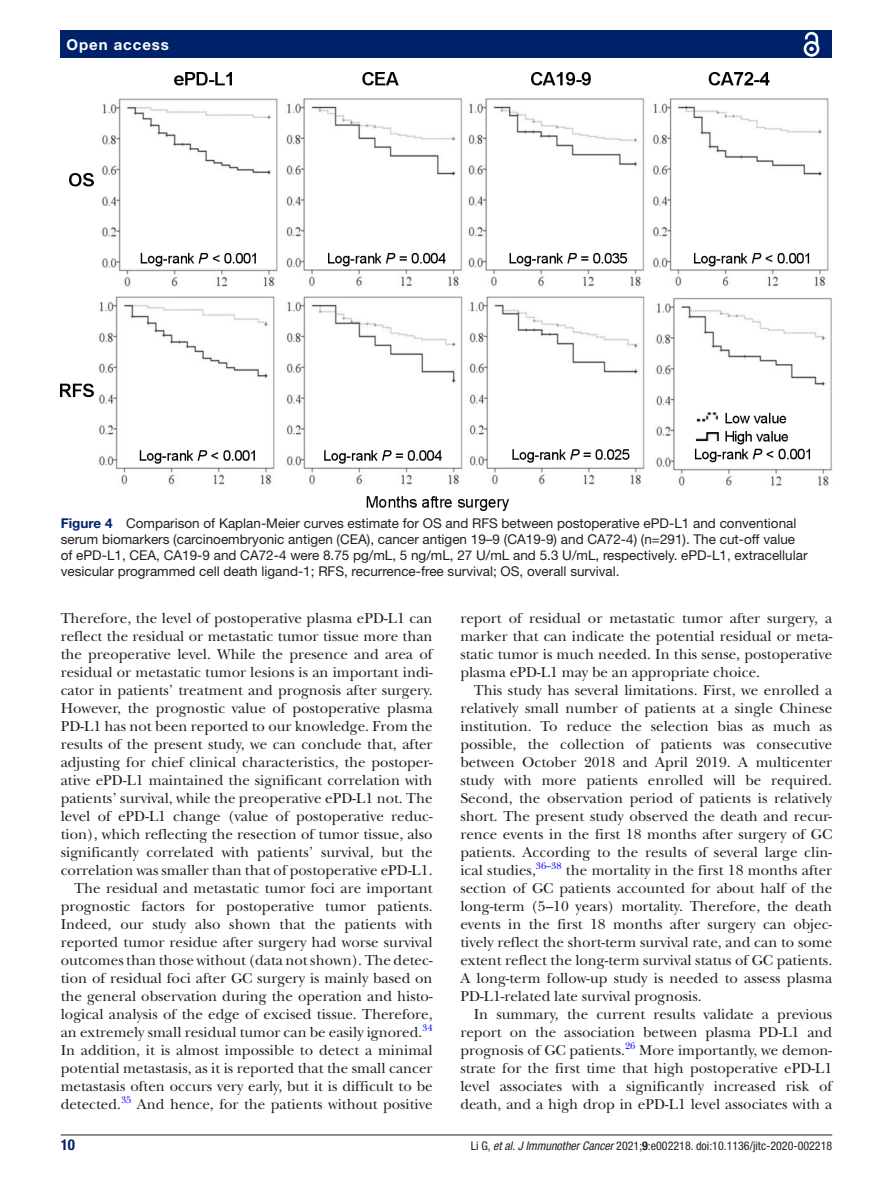
<style>
.page{position:relative;width:893px;height:1191px;background:#fff}
.page>*{position:absolute;margin:0;border:0;box-sizing:border-box;transform-origin:0 0}
.t1{font:15px/18px "New Baskerville";color:#231f20;text-align:justify}
.t2{font:700 15px "Helvetica Neue LT Std";letter-spacing:.065em;color:#fff}
.t3{font:700 condensed 15px "Helvetica Neue LT Std";color:#00226b}
.t4{font:13.5px/16.2px "Helvetica Neue LT Std";color:#231f20}
.t5{font:condensed 12px "Helvetica Neue LT Std";color:#231f20}
.t6{font:9.9px "New Baskerville";color:#00f}
.s1{font-weight:700;color:#00226b}
.s2{font-style:italic}
.s3{font-weight:700}
</style>
<div class="page">
<hr style="left:61px;top:1134px;width:771px;height:1px;background:#231f20">
<div style="left:61px;top:31px;width:771px;height:27px;background:#00226b"></div>
<svg style="left:803px;top:31px;width:17px;height:26px"></svg>
<img style="left:61px;top:73px;width:771px;height:437px">
<p class="t2" style="left:66px;top:35px;width:104px">Open access</p>
<p class="t4" style="left:61px;top:515px;width:748px"><span class="s1">Figure 4</span> Comparison of Kaplan-Meier curves estimate for OS and RFS between postoperative ePD-L1 and conventional serum biomarkers (carcinoembryonic antigen (CEA), cancer antigen 19–9 (CA19-9) and CA72-4) (n=291). The cut-off value of ePD-L1, CEA, CA19-9 and CA72-4 were 8.75 pg/mL, 5 ng/mL, 27 U/mL and 5.3 U/mL, respectively. ePD-L1, extracellular vesicular programmed cell death ligand-1; RFS, recurrence-free survival; OS, overall survival.</p>
<p class="t1" style="left:61px;top:609px;width:373px">Therefore, the level of postoperative plasma ePD-L1 can</p>
<p class="t1" style="left:61px;top:627px;width:373px">reflect the residual or metastatic tumor tissue more than</p>
<p class="t1" style="left:61px;top:645px;width:373px">the preoperative level. While the presence and area of</p>
<p class="t1" style="left:61px;top:663px;width:373px">residual or metastatic tumor lesions is an important indi-</p>
<p class="t1" style="left:61px;top:681px;width:373px">cator in patients’ treatment and prognosis after surgery.</p>
<p class="t1" style="left:61px;top:699px;width:373px">However, the prognostic value of postoperative plasma</p>
<p class="t1" style="left:61px;top:717px;width:373px">PD-L1 has not been reported to our knowledge. From the</p>
<p class="t1" style="left:61px;top:735px;width:373px">results of the present study, we can conclude that, after</p>
<p class="t1" style="left:61px;top:753px;width:373px">adjusting for chief clinical characteristics, the postoper-</p>
<p class="t1" style="left:61px;top:771px;width:373px">ative ePD-L1 maintained the significant correlation with</p>
<p class="t1" style="left:61px;top:789px;width:373px">patients’ survival, while the preoperative ePD-L1 not. The</p>
<p class="t1" style="left:61px;top:807px;width:373px">level of ePD-L1 change (value of postoperative reduc-</p>
<p class="t1" style="left:61px;top:825px;width:373px">tion), which reflecting the resection of tumor tissue, also</p>
<p class="t1" style="left:61px;top:843px;width:373px">significantly correlated with patients’ survival, but the</p>
<p class="t1" style="left:61px;top:861px;width:373px">correlation was smaller than that of postoperative ePD-L1.</p>
<p class="t1" style="left:74px;top:879px;width:360px">The residual and metastatic tumor foci are important</p>
<p class="t1" style="left:61px;top:897px;width:373px">prognostic factors for postoperative tumor patients.</p>
<p class="t1" style="left:61px;top:915px;width:373px">Indeed, our study also shown that the patients with</p>
<p class="t1" style="left:61px;top:933px;width:373px">reported tumor residue after surgery had worse survival</p>
<p class="t1" style="left:61px;top:951px;width:373px">outcomes than those without (data not shown). The detec-</p>
<p class="t1" style="left:61px;top:969px;width:373px">tion of residual foci after GC surgery is mainly based on</p>
<p class="t1" style="left:61px;top:987px;width:373px">the general observation during the operation and histo-</p>
<p class="t1" style="left:61px;top:1005px;width:373px">logical analysis of the edge of excised tissue. Therefore,</p>
<p class="t1" style="left:61px;top:1023px;width:363px">an extremely small residual tumor can be easily ignored.</p>
<p class="t6" style="left:422px;top:1021px;width:12px">34</p>
<p class="t1" style="left:61px;top:1041px;width:373px">In addition, it is almost impossible to detect a minimal potential metastasis, as it is reported that the small cancer metastasis often occurs very early, but it is difficult to be detected.<sup>35</sup> And hence, for the patients without positive</p>
<p class="t1" style="left:460px;top:609px;width:373px">report of residual or metastatic tumor after surgery, a marker that can indicate the potential residual or meta&shy;static tumor is much needed. In this sense, postoperative plasma ePD-L1 may be an appropriate choice.</p>
<p class="t1" style="left:460px;top:681px;width:373px;text-indent:14px">This study has several limitations. First, we enrolled a relatively small number of patients at a single Chinese institution. To reduce the selection bias as much as possible, the collection of patients was consecutive between October 2018 and April 2019. A multicenter study with more patients enrolled will be required.<br>Second, the observation period of patients is relatively short. The present study observed the death and recur&shy;rence events in the first 18 months after surgery of GC patients. According to the results of several large clin&shy;ical studies,</p>
<p class="t6" style="left:536px;top:859px;width:27px">36–38</p>
<p class="t1" style="left:460px;top:861px;width:373px;text-indent:106px">the mortality in the first 18 months after section of GC patients accounted for about half of the long-term (5–10 years) mortality. Therefore, the death events in the first 18 months after surgery can objec&shy;tively reflect the short-term survival rate, and can to some extent reflect the long-term survival status of GC patients.<br>A long-term follow-up study is needed to assess plasma PD-L1-related late survival prognosis.</p>
<p class="t1" style="left:460px;top:1005px;width:373px;text-indent:14px">In summary, the current results validate a previous report on the association between plasma PD-L1 and prognosis of GC patients.<sup>26</sup> More importantly, we demon&shy;strate for the first time that high postoperative ePD-L1 level associates with a significantly increased risk of death, and a high drop in ePD-L1 level associates with a</p>
<p class="t3" style="left:61px;top:1135px;width:16px">10</p>
<p class="t5" style="left:471px;top:1138px;width:363px">Li G, <span class="s2">et al</span>. <span class="s2">J Immunother Cancer</span> 2021;<span class="s3">9</span>:e002218. doi:10.1136/jitc-2020-002218</p>
</div>
